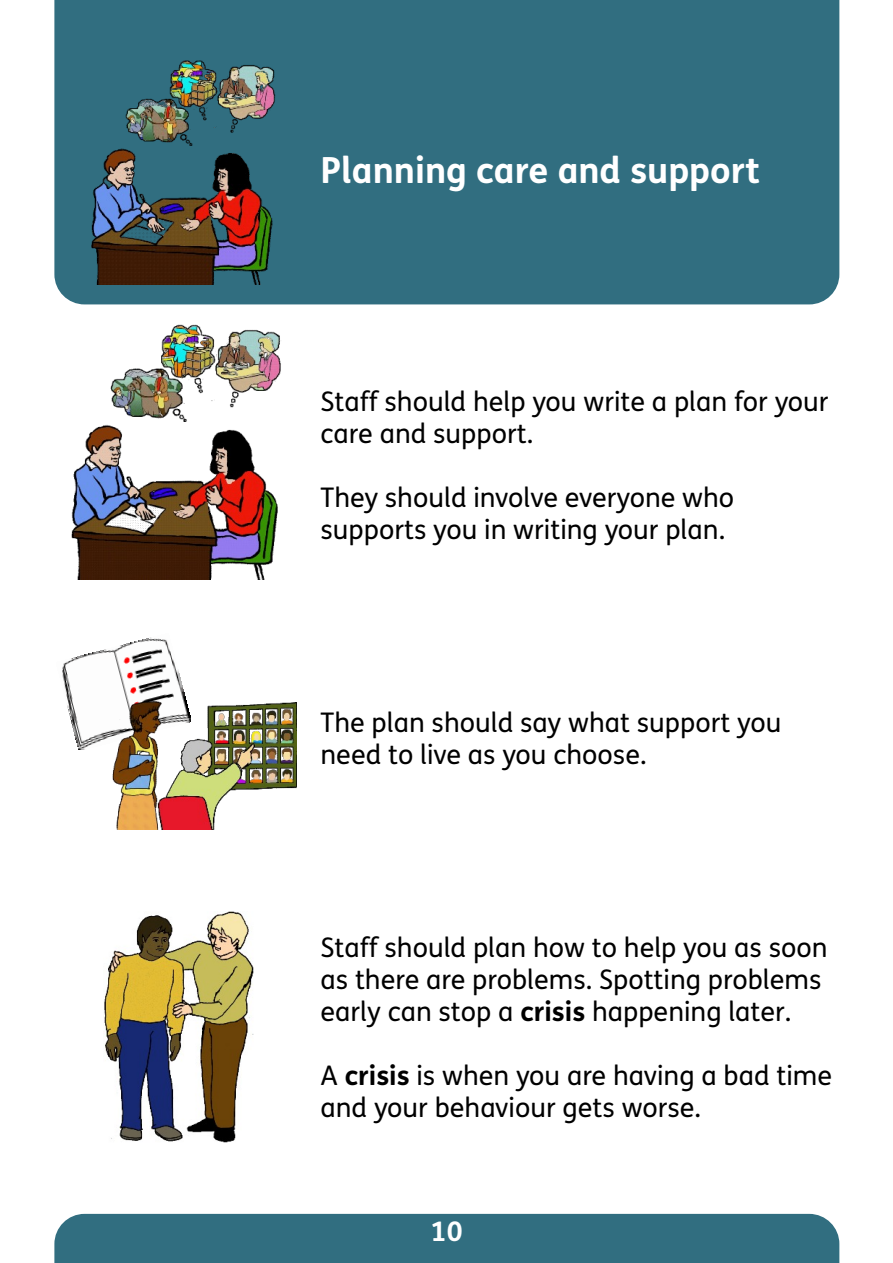
<style>
.page{position:relative;width:893px;height:1263px;background:#fff}
.page>*{position:absolute;margin:0;border:0;box-sizing:border-box;transform-origin:0 0}
.t1{font:700 36px "FS Me";color:#fff}
.t2{font:27px/32.1px "FS Me";color:#000}
.t3{font:700 27px "FS Me";color:#fff}
.s1{font-weight:700}
</style>
<div class="page">
<div style="left:54px;top:1214px;width:785px;height:49px;background:#316e80"></div>
<div style="left:54px;top:0;width:785px;height:304px;background:#316e80"></div>
<img style="left:71px;top:324px;width:210px;height:255px">
<img style="left:62px;top:637px;width:124px;height:113px">
<img style="left:104px;top:912px;width:150px;height:231px">
<img style="left:106px;top:697px;width:191px;height:133px">
<img style="left:90px;top:57px;width:186px;height:227px">
<h1 class="t1" style="left:321px;top:156px;width:441px">Planning care and support</h1>
<p class="t2" style="left:321px;top:388px;width:509px">Staff should help you write a plan for your care and support.</p>
<p class="t2" style="left:321px;top:484px;width:415px">They should involve everyone who supports you in writing your plan.</p>
<p class="t2" style="left:321px;top:709px;width:462px">The plan should say what support you need to live as you choose.</p>
<p class="t2" style="left:321px;top:934px;width:509px">Staff should plan how to help you as soon as there are problems. Spotting problems early can stop a <span class="s1">crisis</span> happening later.</p>
<p class="t2" style="left:321px;top:1062px;width:513px">A <span class="s1">crisis</span> is when you are having a bad time and your behaviour gets worse.</p>
<p class="t3" style="left:431px;top:1220px;width:33px">10</p>
</div>
